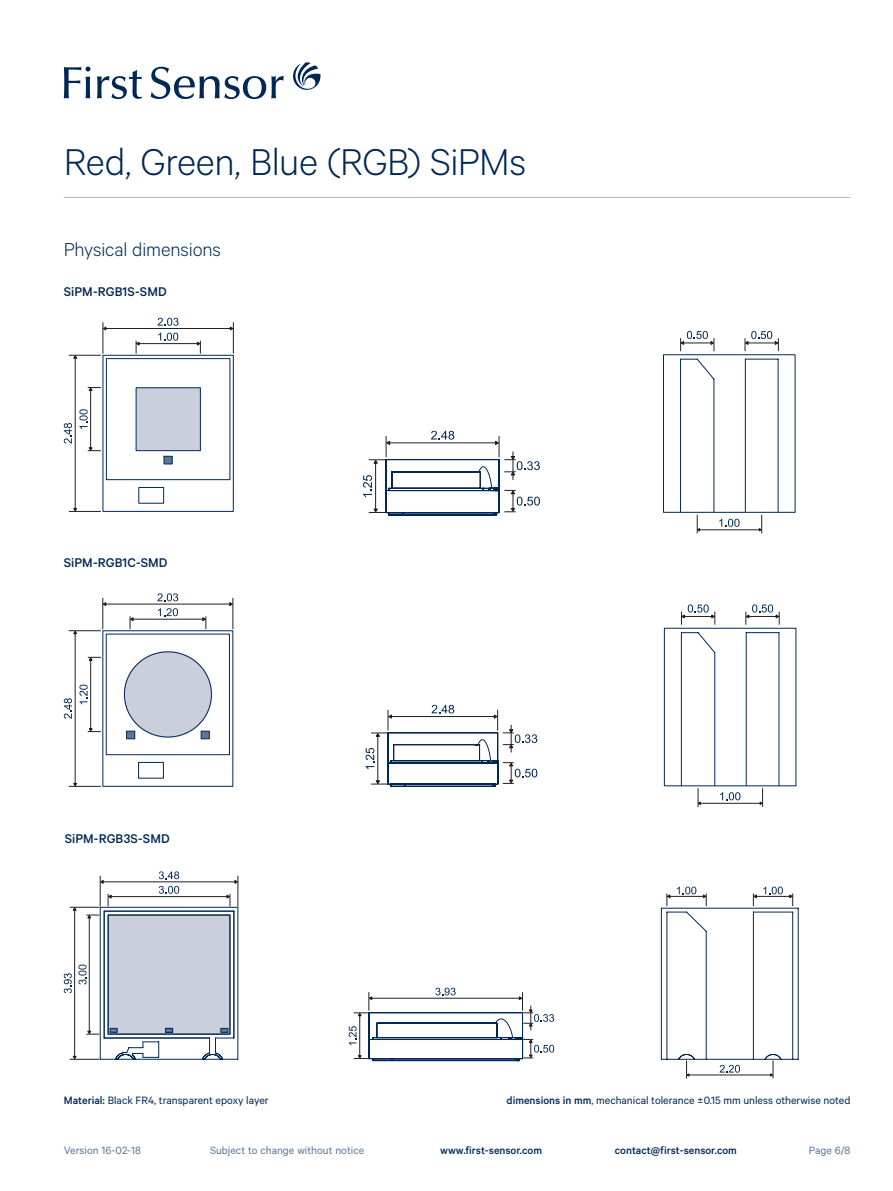
<style>
.page{position:relative;width:893px;height:1191px;background:#fff}
.page>*{position:absolute;margin:0;border:0;box-sizing:border-box;transform-origin:0 0}
.t1{font:300 42px "Calibre";letter-spacing:-.01em;color:#002855}
.INTROTEXT_14_17{font:300 21px "Calibre";letter-spacing:-.005em;color:#002855}
.COPYTEXT_9_5_13{font:500 14.25px "Calibre";letter-spacing:.005em;color:#002855}
.Seitenzahl{font:12px "Calibre";color:#002855}
.t2{font:12px "Calibre";color:#5d7696}
.t3{font:500 12px "Calibre";color:#002855}
.s1{font-weight:500}
</style>
<div class="page">
<svg style="left:64px;top:67px;width:26px;height:31px"></svg>
<svg style="left:97px;top:70px;width:45px;height:29px"></svg>
<svg style="left:293px;top:62px;width:27px;height:28px"></svg>
<svg style="left:151px;top:67px;width:133px;height:32px"></svg>
<hr style="left:64px;top:197px;width:786px;height:1px;background:#aeb8ca">
<hr style="left:105px;top:328px;width:126px;height:1px;background:#231f20">
<hr style="left:138px;top:343px;width:60px;height:1px;background:#231f20">
<hr style="left:103px;top:323px;width:1px;height:30px;background:#231f20">
<svg style="left:136px;top:341px;width:3px;height:12px"></svg>
<hr style="left:233px;top:323px;width:1px;height:30px;background:#231f20">
<svg style="left:197px;top:341px;width:4px;height:12px"></svg>
<svg style="left:158px;top:333px;width:20px;height:8px"></svg>
<svg style="left:158px;top:318px;width:21px;height:8px"></svg>
<svg style="left:135px;top:387px;width:66px;height:77px;background:#c6ccd8"></svg>
<div style="left:139px;top:487px;width:25px;height:16px;border:1px solid #002855"></div>
<div style="left:106px;top:358px;width:124px;height:122px;border:1px solid #002855"></div>
<hr style="left:75px;top:357px;width:1px;height:152px;background:#231f20">
<hr style="left:90px;top:389px;width:1px;height:59px;background:#231f20">
<hr style="left:69px;top:511px;width:31px;height:1px;background:#231f20">
<svg style="left:88px;top:447px;width:12px;height:4px"></svg>
<hr style="left:69px;top:355px;width:31px;height:1px;background:#231f20">
<svg style="left:88px;top:387px;width:12px;height:4px"></svg>
<svg style="left:79px;top:409px;width:9px;height:20px"></svg>
<svg style="left:64px;top:423px;width:8px;height:20px"></svg>
<svg style="left:363px;top:431px;width:177px;height:84px"></svg>
<div style="left:663px;top:354px;width:132px;height:158px;border:1px solid #002855"></div>
<svg style="left:680px;top:359px;width:98px;height:174px"></svg>
<svg style="left:680px;top:331px;width:35px;height:20px"></svg>
<svg style="left:745px;top:331px;width:34px;height:20px"></svg>
<div style="left:664px;top:628px;width:132px;height:158px;border:1px solid #002855"></div>
<svg style="left:681px;top:632px;width:98px;height:174px"></svg>
<svg style="left:681px;top:604px;width:35px;height:20px"></svg>
<svg style="left:746px;top:604px;width:34px;height:20px"></svg>
<hr style="left:105px;top:604px;width:126px;height:1px;background:#231f20">
<svg style="left:229px;top:602px;width:4px;height:4px"></svg>
<hr style="left:132px;top:619px;width:72px;height:1px;background:#231f20">
<hr style="left:103px;top:598px;width:1px;height:30px;background:#231f20">
<svg style="left:130px;top:617px;width:3px;height:11px"></svg>
<hr style="left:233px;top:598px;width:1px;height:30px;background:#231f20">
<svg style="left:203px;top:617px;width:4px;height:11px"></svg>
<svg style="left:158px;top:608px;width:20px;height:8px"></svg>
<svg style="left:157px;top:593px;width:21px;height:8px"></svg>
<div style="left:138px;top:762px;width:26px;height:16px;border:1px solid #002855"></div>
<div style="left:106px;top:634px;width:124px;height:121px;border:1px solid #002855"></div>
<hr style="left:75px;top:633px;width:1px;height:151px;background:#231f20">
<hr style="left:69px;top:786px;width:31px;height:1px;background:#231f20">
<hr style="left:69px;top:630px;width:31px;height:1px;background:#231f20">
<svg style="left:64px;top:698px;width:8px;height:21px"></svg>
<div style="left:124px;top:652px;width:87px;height:85px;background:#cacfdb;border-radius:50%"></div>
<hr style="left:90px;top:659px;width:1px;height:70px;background:#231f20">
<svg style="left:88px;top:728px;width:12px;height:4px"></svg>
<svg style="left:88px;top:657px;width:12px;height:3px"></svg>
<svg style="left:80px;top:684px;width:8px;height:20px"></svg>
<div style="left:127px;top:731px;width:8px;height:8px;background:#5d7696"></div>
<div style="left:126px;top:731px;width:9px;height:8px;border:1px solid #002855"></div>
<div style="left:201px;top:731px;width:8px;height:8px;background:#5d7696"></div>
<div style="left:201px;top:731px;width:8px;height:8px;border:1px solid #002855"></div>
<svg style="left:366px;top:705px;width:171px;height:81px"></svg>
<hr style="left:238px;top:876px;width:1px;height:30px;background:#231f20">
<svg style="left:64px;top:871px;width:174px;height:189px"></svg>
<svg style="left:349px;top:987px;width:205px;height:73px"></svg>
<svg style="left:661px;top:886px;width:137px;height:192px"></svg>
<h1 class="t1" style="left:64px;top:137px;width:464px">Red, Green, Blue (RGB) SiPMs</h1>
<p class="INTROTEXT_14_17" style="left:64px;top:237px;width:159px">Physical dimensions</p>
<p class="COPYTEXT_9_5_13" style="left:64px;top:284px;width:104px">SiPM-RGB1S-SMD</p>
<p class="COPYTEXT_9_5_13" style="left:64px;top:554px;width:105px">SiPM-RGB1C-SMD</p>
<p class="COPYTEXT_9_5_13" style="left:65px;top:830px;width:107px">SiPM-RGB3S-SMD</p>
<p class="Seitenzahl" style="left:64px;top:1093px;width:206px"><span class="s1">Material:</span> Black FR4, transparent epoxy layer</p>
<p class="Seitenzahl" style="left:507px;top:1093px;width:345px"><span class="s1">dimensions in mm</span>, mechanical tolerance ±0.15 mm unless otherwise noted</p>
<p class="t2" style="left:64px;top:1143px;width:79px">Version 16-02-18</p>
<p class="t2" style="left:210px;top:1143px;width:156px">Subject to change without notice</p>
<p class="t3" style="left:440px;top:1143px;width:103px">www.first-sensor.com</p>
<p class="t3" style="left:615px;top:1143px;width:124px">contact@first-sensor.com</p>
<p class="t2" style="left:809px;top:1143px;width:43px">Page 6/8</p>
</div>
